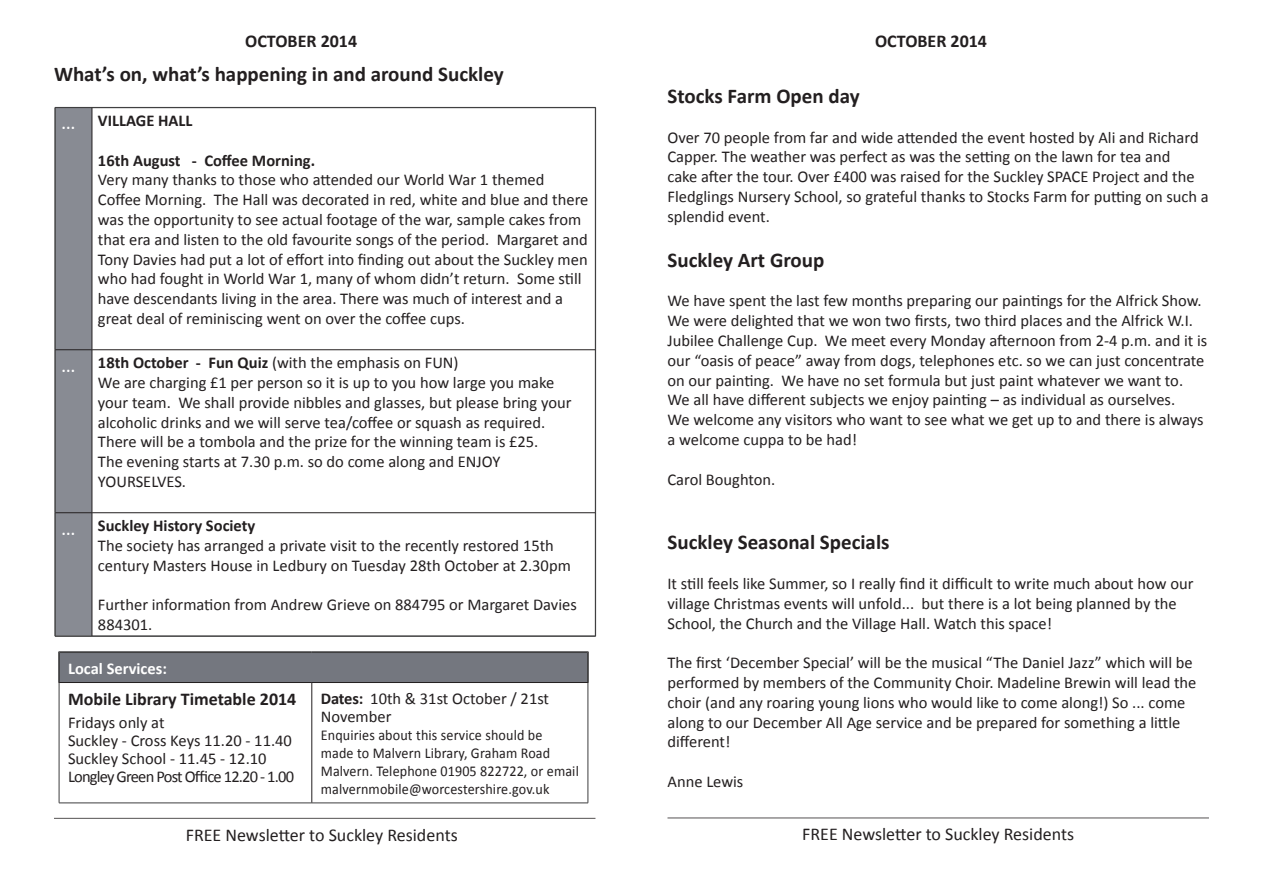
<style>
.page{position:relative;width:1263px;height:893px;background:#fff}
.page>*{position:absolute;margin:0;border:0;box-sizing:border-box;transform-origin:0 0}
.t1{font:700 21px "Calibri";color:#231f20}
.t2{font:18px "Calibri";color:#231f20}
.t3{font:700 18px "Calibri";color:#231f20}
.t4{font:16.5px/19.8px "Calibri";color:#231f20}
.t5{font:700 16.5px "Calibri";color:#231f20}
.t6{font:700 16.5px "Calibri";color:#fff}
.t7{font:15px/18px "Calibri";letter-spacing:.01em;color:#231f20;scale:.94 1}
.s1{font-weight:400;font-size:21px;color:#fff}
.s2{font-size:21px;color:#fff}
.s3{font-weight:700}
</style>
<div class="page">
<hr style="left:54px;top:818px;width:541px;height:1px;background:#231f20">
<hr style="left:667px;top:818px;width:542px;height:1px;background:#231f20">
<div style="left:56px;top:108px;width:36px;height:528px;background:#888b93"></div>
<hr style="left:55px;top:108px;width:1px;height:242px;background:#3e3e3f">
<hr style="left:595px;top:107px;width:1px;height:243px;background:#3e3e3f">
<hr style="left:55px;top:350px;width:1px;height:163px;background:#3e3e3f">
<hr style="left:595px;top:350px;width:1px;height:163px;background:#3e3e3f">
<hr style="left:55px;top:513px;width:1px;height:123px;background:#3e3e3f">
<hr style="left:595px;top:513px;width:1px;height:123px;background:#3e3e3f">
<hr style="left:55px;top:107px;width:37px;height:1px;background:#3e3e3f">
<hr style="left:92px;top:107px;width:503px;height:1px;background:#3e3e3f">
<hr style="left:55px;top:636px;width:37px;height:1px;background:#3e3e3f">
<hr style="left:92px;top:636px;width:504px;height:1px;background:#3e3e3f">
<hr style="left:92px;top:108px;width:1px;height:242px;background:#231f20">
<hr style="left:55px;top:349px;width:37px;height:1px;background:#231f20">
<hr style="left:92px;top:349px;width:503px;height:1px;background:#231f20">
<hr style="left:92px;top:350px;width:1px;height:163px;background:#231f20">
<hr style="left:55px;top:512px;width:37px;height:1px;background:#231f20">
<hr style="left:92px;top:512px;width:503px;height:1px;background:#231f20">
<hr style="left:92px;top:513px;width:1px;height:123px;background:#231f20">
<div style="left:59px;top:652px;width:529px;height:30px;background:#74777f"></div>
<hr style="left:59px;top:651px;width:253px;height:1px;background:#3e3e3f">
<hr style="left:59px;top:652px;width:253px;height:1px;background:#3e3e3f">
<hr style="left:58px;top:652px;width:1px;height:30px;background:#3e3e3f">
<hr style="left:312px;top:651px;width:276px;height:1px;background:#3e3e3f">
<hr style="left:312px;top:652px;width:276px;height:1px;background:#3e3e3f">
<svg style="left:587px;top:653px;width:1px;height:29px"></svg>
<hr style="left:588px;top:652px;width:1px;height:30px;background:#3e3e3f">
<hr style="left:59px;top:682px;width:253px;height:1px;background:#231f20">
<hr style="left:312px;top:682px;width:276px;height:1px;background:#231f20">
<hr style="left:312px;top:683px;width:1px;height:120px;background:#231f20">
<hr style="left:59px;top:683px;width:1px;height:120px;background:#3e3e3f">
<hr style="left:588px;top:683px;width:1px;height:120px;background:#3e3e3f">
<hr style="left:59px;top:803px;width:253px;height:1px;background:#3e3e3f">
<hr style="left:312px;top:803px;width:276px;height:1px;background:#3e3e3f">
<svg style="left:59px;top:653px;width:1px;height:148px"></svg>
<svg style="left:318px;top:802px;width:263px;height:2px"></svg>
<p class="t3" style="left:245px;top:29px;width:113px">OCTOBER 2014</p>
<p class="t3" style="left:875px;top:29px;width:113px">OCTOBER 2014</p>
<p class="t1" style="left:54px;top:60px;width:451px">What’s on, what’s happening in and around Suckley</p>
<p class="t5" style="left:61px;top:110px;width:133px"><span class="s1">…</span> VILLAGE HALL</p>
<p class="t5" style="left:98px;top:150px;width:219px">16th August - Coffee Morning.</p>
<p class="t4" style="left:98px;top:170px;width:492px">Very many thanks to those who attended our World War 1 themed Coffee Morning. The Hall was decorated in red, white and blue and there was the opportunity to see actual footage of the war, sample cakes from that era and listen to the old favourite songs of the period. Margaret and Tony Davies had put a lot of effort into finding out about the Suckley men who had fought in World War 1, many of whom didn’t return. Some still have descendants living in the area. There was much of interest and a great deal of reminiscing went on over the coffee cups.</p>
<p class="t4" style="left:98px;top:353px;width:475px;text-indent:-37px"><span class="s2">…</span> <span class="s3">18th October - Fun Quiz</span> (with the emphasis on FUN)<br>We are charging £1 per person so it is up to you how large you make your team. We shall provide nibbles and glasses, but please bring your alcoholic drinks and we will serve tea/coffee or squash as required.<br>There will be a tombola and the prize for the winning team is £25.<br>The evening starts at 7.30 p.m. so do come along and ENJOY YOURSELVES.</p>
<p class="t4" style="left:98px;top:516px;width:474px;text-indent:-37px"><span class="s2">…</span> <span class="s3">Suckley History Society<br></span>The society has arranged a private visit to the recently restored 15th century Masters House in Ledbury on Tuesday 28th October at 2.30pm</p>
<p class="t4" style="left:98px;top:595px;width:480px">Further information from Andrew Grieve on 884795 or Margaret Davies<br>884301.</p>
<p class="t6" style="left:68px;top:657px;width:100px">Local Services:</p>
<p class="t3" style="left:68px;top:687px;width:230px">Mobile Library Timetable 2014</p>
<p class="t4" style="left:68px;top:713px;width:228px;line-height:18px">Fridays only at<br>Suckley - Cross Keys 11.20 - 11.40<br>Suckley School - 11.45 - 12.10<br>Longley Green Post Office 12.20 - 1.00</p>
<p class="t4" style="left:321px;top:689px;width:230px;line-height:18px"><span class="s3">Dates:</span> 10th &amp; 31st October / 21st<br>November</p>
<p class="t7" style="left:321px;top:726px;width:276px">Enquiries about this service should be made to Malvern Library, Graham Road Malvern. Telephone 01905 822722, or email malvernmobile@worcestershire.gov.uk</p>
<p class="t1" style="left:667px;top:83px;width:194px">Stocks Farm Open day</p>
<p class="t4" style="left:667px;top:127px;width:543px">Over 70 people from far and wide attended the event hosted by Ali and Richard Capper. The weather was perfect as was the setting on the lawn for tea and<br>cake after the tour. Over £400 was raised for the Suckley SPACE Project and the Fledglings Nursery School, so grateful thanks to Stocks Farm for putting on such a splendid event.</p>
<p class="t1" style="left:667px;top:246px;width:158px">Suckley Art Group</p>
<p class="t4" style="left:667px;top:291px;width:541px">We have spent the last few months preparing our paintings for the Alfrick Show.<br>We were delighted that we won two firsts, two third places and the Alfrick W.I.<br>Jubilee Challenge Cup. We meet every Monday afternoon from 2-4 p.m. and it is our “oasis of peace” away from dogs, telephones etc. so we can just concentrate on our painting. We have no set formula but just paint whatever we want to.<br>We all have different subjects we enjoy painting – as individual as ourselves.<br>We welcome any visitors who want to see what we get up to and there is always a welcome cuppa to be had!</p>
<p class="t4" style="left:667px;top:469px;width:109px">Carol Boughton.</p>
<p class="t1" style="left:667px;top:529px;width:224px">Suckley Seasonal Specials</p>
<p class="t4" style="left:667px;top:574px;width:527px">It still feels like Summer, so I really find it difficult to write much about how our village Christmas events will unfold... but there is a lot being planned by the<br>School, the Church and the Village Hall. Watch this space!</p>
<p class="t4" style="left:667px;top:653px;width:530px">The first ‘December Special’ will be the musical “The Daniel Jazz” which will be performed by members of the Community Choir. Madeline Brewin will lead the choir (and any roaring young lions who would like to come along!) So ... come along to our December All Age service and be prepared for something a little different!</p>
<p class="t4" style="left:667px;top:772px;width:77px">Anne Lewis</p>
<p class="t2" style="left:186px;top:823px;width:273px">FREE Newsletter to Suckley Residents</p>
<p class="t2" style="left:802px;top:823px;width:273px">FREE Newsletter to Suckley Residents</p>
</div>
